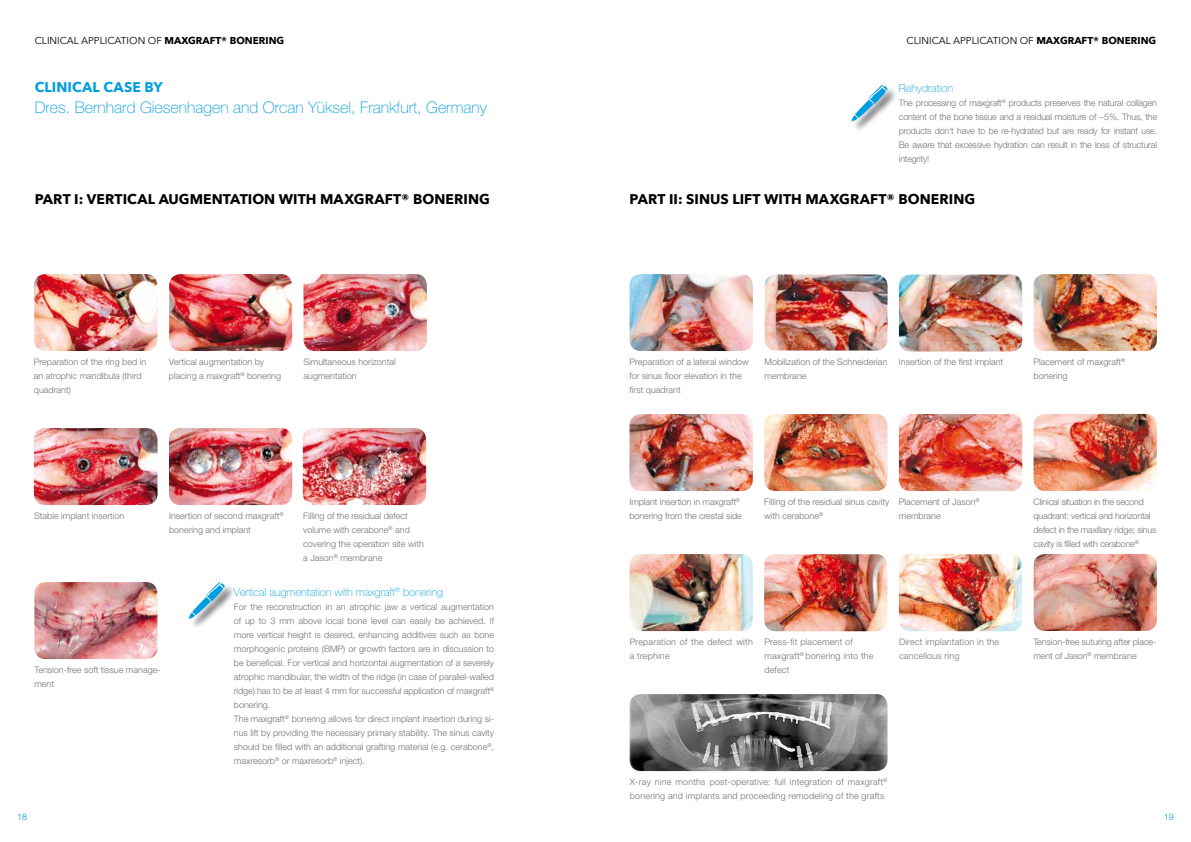
<style>
.page{position:relative;width:1191px;height:842px;background:#fff}
.page>*{position:absolute;margin:0;border:0;box-sizing:border-box;transform-origin:0 0}
.t1{font:100 16px "Helvetica Neue LT Pro";color:#009ee0}
.t2{font:700 14px "Avenir Next";letter-spacing:.005em;color:#000}
.t3{font:700 14px "Avenir Next";letter-spacing:.005em;color:#009ee0}
.t4{font:100 11px "Helvetica Neue LT Pro";color:#009ee0}
.t5{font:10px "Avenir Next";color:#000}
.t6{font:300 9px/14px "Helvetica Neue LT Pro";color:#707172}
.t7{font:300 9px/14px "Helvetica Neue LT Pro";letter-spacing:.02em;color:#707172}
.t8{font:300 9px/14px "Helvetica Neue LT Pro";letter-spacing:-.02em;color:#707172}
.t9{font:300 9px "Helvetica Neue LT Pro";color:#009ee0}
.s1{font-weight:700}
</style>
<div class="page">
<img style="left:34px;top:428px;width:123px;height:77px">
<img style="left:169px;top:428px;width:123px;height:77px">
<img style="left:303px;top:428px;width:123px;height:77px">
<img style="left:34px;top:274px;width:123px;height:77px">
<img style="left:169px;top:274px;width:123px;height:77px">
<img style="left:303px;top:274px;width:124px;height:77px">
<img style="left:34px;top:582px;width:123px;height:77px">
<img style="left:1033px;top:274px;width:124px;height:77px">
<img style="left:764px;top:414px;width:123px;height:77px">
<img style="left:899px;top:414px;width:123px;height:77px">
<img style="left:1033px;top:414px;width:123px;height:77px">
<img style="left:629px;top:274px;width:124px;height:77px">
<img style="left:764px;top:274px;width:123px;height:76px">
<img style="left:899px;top:274px;width:123px;height:78px">
<img style="left:629px;top:414px;width:124px;height:77px">
<img style="left:629px;top:554px;width:124px;height:77px">
<img style="left:764px;top:554px;width:123px;height:77px">
<img style="left:899px;top:554px;width:123px;height:77px">
<img style="left:629px;top:694px;width:258px;height:77px">
<img style="left:1033px;top:554px;width:124px;height:77px">
<div style="left:190px;top:583px;width:46px;height:47px;background:#000;opacity:.5"></div>
<svg style="left:188px;top:582px;width:37px;height:37px"></svg>
<div style="left:852px;top:86px;width:46px;height:46px;background:#000;opacity:.5"></div>
<svg style="left:851px;top:85px;width:36px;height:37px"></svg>
<p class="t5" style="left:35px;top:32px;width:251px">CLINICAL APPLICATION OF <span class="s1">MAXGRAFT® BONERING</span></p>
<p class="t5" style="left:906px;top:32px;width:251px">CLINICAL APPLICATION OF <span class="s1">MAXGRAFT® BONERING</span></p>
<h2 class="t3" style="left:35px;top:75px;width:130px">CLINICAL CASE BY</h2>
<h1 class="t1" style="left:35px;top:98px;width:454px">Dres. Bernhard Giesenhagen and Orcan Yüksel, Frankfurt, Germany</h1>
<p class="t4" style="left:899px;top:82px;width:56px">Rehydration</p>
<p class="t6" style="left:899px;top:96px;width:260px;text-align:justify">The processing of maxgraft<sup>®</sup> products preserves the natural collagen content of the bone tissue and a residual moisture of ~5%. Thus, the products don‘t have to be re-hydrated but are ready for instant use.<br>Be aware that excessive hydration can result in the loss of structural integrity!</p>
<h2 class="t2" style="left:35px;top:187px;width:457px">PART I: VERTICAL AUGMENTATION WITH MAXGRAFT® BONERING</h2>
<h2 class="t2" style="left:629px;top:187px;width:347px">PART II: SINUS LIFT WITH MAXGRAFT® BONERING</h2>
<p class="t6" style="left:34px;top:355px;width:114px">Preparation of the ring bed in an atrophic mandibula (third quadrant)</p>
<p class="t6" style="left:169px;top:355px;width:114px">Vertical augmentation by placing a maxgraft<sup>®</sup> bonering</p>
<p class="t6" style="left:303px;top:355px;width:94px">Simultaneous horizontal augmentation</p>
<p class="t6" style="left:629px;top:355px;width:121px">Preparation of a lateral window for sinus floor elevation in the first quadrant</p>
<p class="t6" style="left:764px;top:355px;width:124px">Mobilization of the Schneiderian membrane</p>
<p class="t6" style="left:899px;top:355px;width:106px">Insertion of the first implant</p>
<p class="t6" style="left:1033px;top:355px;width:93px">Placement of maxgraft<sup>® </sup>bonering</p>
<p class="t6" style="left:34px;top:509px;width:92px">Stable implant insertion</p>
<p class="t6" style="left:169px;top:509px;width:116px">Insertion of second maxgraft<sup>® </sup>bonering and implant</p>
<p class="t6" style="left:303px;top:509px;width:122px">Filling of the residual defect volume with cerabone<sup>®</sup> and covering the operation site with a Jason<sup>®</sup> membrane</p>
<p class="t6" style="left:34px;top:663px;width:128px">Tension-free soft tissue manage&shy;ment</p>
<p class="t4" style="left:234px;top:586px;width:211px">Vertical augmentation with maxgraft<sup>®</sup> bonering</p>
<p class="t6" style="left:234px;top:600px;width:262px">For the reconstruction in an atrophic jaw a vertical augmentation of up to 3 mm above local bone level can easily be achieved. If more vertical height is desired, enhancing additives such as bone morphogenic proteins (BMP) or growth factors are in discussion to be beneficial. For vertical and horizontal augmentation of a severely atrophic mandibular, the width of the ridge (in case of parallel-walled ridge) has to be at least 4 mm for successful application of maxgraft<sup>® </sup>bonering.<br>The maxgraft<sup>®</sup> bonering allows for direct implant insertion during si&shy;nus lift by providing the necessary primary stability. The sinus cavity should be filled with an additional grafting material (e.g. cerabone<sup>®</sup>, maxresorb<sup>®</sup> or maxresorb<sup>®</sup> inject).</p>
<p class="t6" style="left:764px;top:495px;width:127px">Filling of the residual sinus cavity with cerabone<sup>®</sup></p>
<p class="t6" style="left:899px;top:495px;width:82px">Placement of Jason<sup>® </sup>membrane</p>
<p class="t6" style="left:629px;top:495px;width:114px">Implant insertion in maxgraft<sup>® </sup>bonering from the crestal side</p>
<p class="t8" style="left:1033px;top:495px;width:124px">Clinical situation in the second quadrant: vertical and horizontal defect in the maxillary ridge; sinus cavity is filled with cerabone<sup>®</sup></p>
<p class="t7" style="left:629px;top:635px;width:125px">Preparation of the defect with a trephine</p>
<p class="t7" style="left:764px;top:635px;width:111px">Press-fit placement of maxgraft<sup>®</sup> bonering into the defect</p>
<p class="t7" style="left:899px;top:635px;width:102px">Direct implantation in the cancellous ring</p>
<p class="t6" style="left:1033px;top:635px;width:125px">Tension-free suturing after place&shy;ment of Jason<sup>®</sup> membrane</p>
<p class="t7" style="left:630px;top:775px;width:259px">X-ray nine months post-operative: full integration of maxgraft<sup>® </sup>bonering and implants and proceeding remodeling of the grafts</p>
<p class="t9" style="left:17px;top:811px;width:12px">18</p>
<p class="t9" style="left:1164px;top:811px;width:12px">19</p>
</div>
